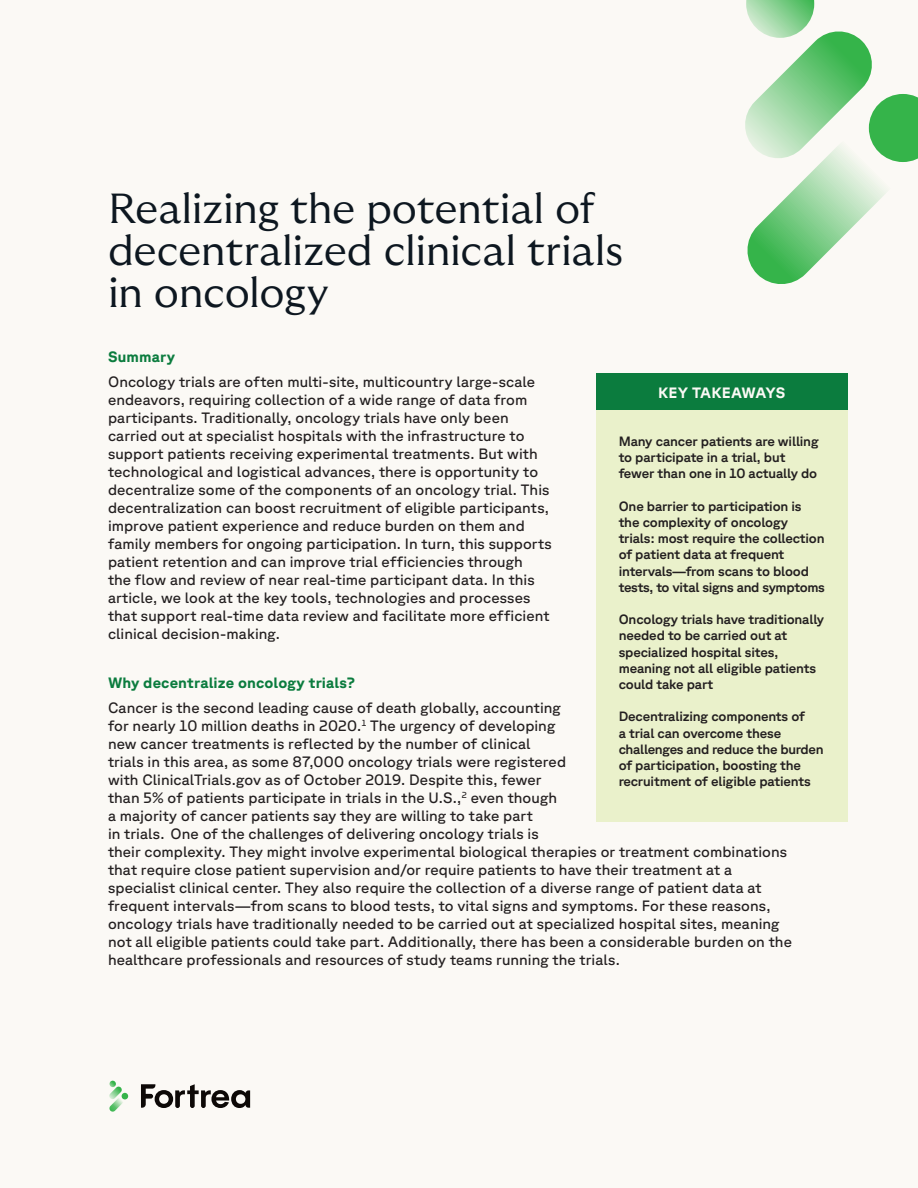
<style>
.page{position:relative;width:918px;height:1188px;background:#fbf9f5}
.page>*{position:absolute;margin:0;border:0;box-sizing:border-box;transform-origin:0 0}
.Headline{font:300 42px/42px "GT Ultra Median";letter-spacing:-.01em;color:#0d1720}
.Body_Copy{font:15px/18px "GT Planar";letter-spacing:.005em;color:#231f20}
.Body_Header_-_Forest{font:700 15px "GT Planar";letter-spacing:.01em;color:#0b7c3e}
.Category_Descriptor{font:700 15px "GT Planar";color:#fbf9f5}
.Call_out_text_-_no_bullets{font:500 13.5px/16.2px "GT Planar";letter-spacing:-.01em;color:#231f20}
</style>
<div class="page">
<svg style="left:141px;top:1084px;width:109px;height:24px"></svg>
<svg style="left:109px;top:1081px;width:20px;height:31px"></svg>
<div style="left:596px;top:374px;width:251px;height:448px;background:#eaf1cb"></div>
<div style="left:596px;top:374px;width:251px;height:36px;background:#0b7c3e"></div>
<svg style="left:747px;top:162px;width:139px;height:122px"></svg>
<svg style="left:745px;top:0;width:173px;height:162px"></svg>
<p class="Headline" style="left:108px;top:187px;width:517px">Realizing the potential of decentralized clinical trials</p>
<p class="Headline" style="left:108px;top:271px;width:222px">in oncology</p>
<p class="Body_Header_-_Forest" style="left:108px;top:348px;width:69px">Summary</p>
<p class="Body_Copy" style="left:108px;top:372px;width:445px">Oncology trials are often multi-site, multicountry large-scale endeavors, requiring collection of a wide range of data from participants. Traditionally, oncology trials have only been carried out at specialist hospitals with the infrastructure to support patients receiving experimental treatments. But with technological and logistical advances, there is opportunity to decentralize some of the components of an oncology trial. This decentralization can boost recruitment of eligible participants, improve patient experience and reduce burden on them and family members for ongoing participation. In turn, this supports patient retention and can improve trial efficiencies through<br>the flow and review of near real-time participant data. In this article, we look at the key tools, technologies and processes that support real-time data review and facilitate more efficient clinical decision-making.</p>
<p class="Body_Header_-_Forest" style="left:108px;top:674px;width:248px">Why decentralize oncology trials?</p>
<p class="Body_Copy" style="left:108px;top:699px;width:685px">Cancer is the second leading cause of death globally, accounting<br>for nearly 10 million deaths in 2020.<sup>1</sup> The urgency of developing<br>new cancer treatments is reflected by the number of clinical<br>trials in this area, as some 87,000 oncology trials were registered<br>with ClinicalTrials.gov as of October 2019. Despite this, fewer<br>than 5% of patients participate in trials in the U.S.,<sup>2</sup> even though<br>a majority of cancer patients say they are willing to take part<br>in trials. One of the challenges of delivering oncology trials is<br>their complexity. They might involve experimental biological therapies or treatment combinations that require close patient supervision and/or require patients to have their treatment at a specialist clinical center. They also require the collection of a diverse range of patient data at frequent intervals—from scans to blood tests, to vital signs and symptoms. For these reasons, oncology trials have traditionally needed to be carried out at specialized hospital sites, meaning not all eligible patients could take part. Additionally, there has been a considerable burden on the healthcare professionals and resources of study teams running the trials.</p>
<p class="Category_Descriptor" style="left:658px;top:384px;width:129px">KEY TAKEAWAYS</p>
<p class="Call_out_text_-_no_bullets" style="left:619px;top:433px;width:202px">Many cancer patients are willing to participate in a trial, but fewer than one in 10 actually do</p>
<p class="Call_out_text_-_no_bullets" style="left:619px;top:498px;width:208px">One barrier to participation is the complexity of oncology trials: most require the collection of patient data at frequent intervals—from scans to blood tests, to vital signs and symptoms</p>
<p class="Call_out_text_-_no_bullets" style="left:619px;top:611px;width:207px">Oncology trials have traditionally needed to be carried out at specialized hospital sites, meaning not all eligible patients could take part</p>
<p class="Call_out_text_-_no_bullets" style="left:619px;top:708px;width:206px">Decentralizing components of<br>a trial can overcome these challenges and reduce the burden of participation, boosting the recruitment of eligible patients</p>
</div>
